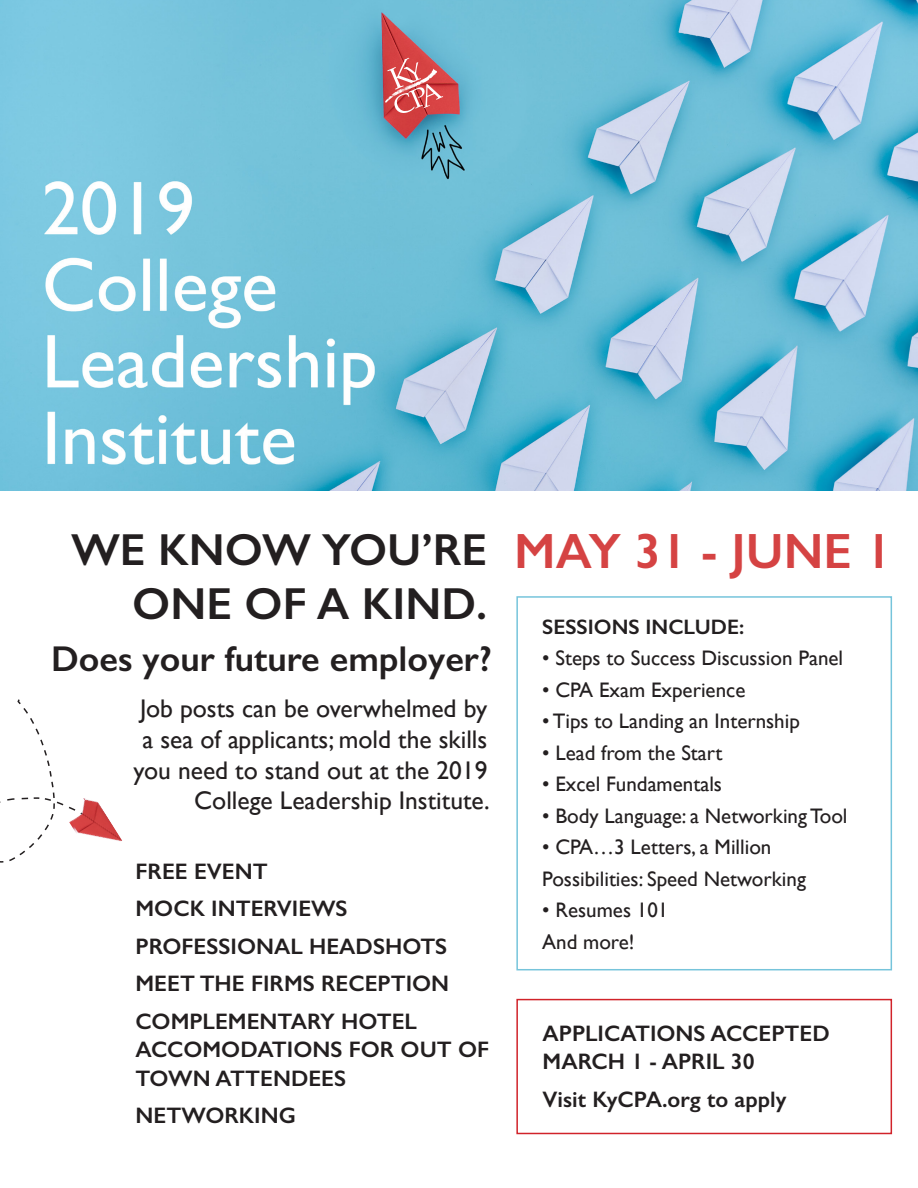
<style>
.page{position:relative;width:918px;height:1188px;background:#fff}
.page>*{position:absolute;margin:0;border:0;box-sizing:border-box;transform-origin:0 0}
.t1{font:600 49.8px "Gill Sans";color:#d54343}
.t2{font:600 45px/54px "Gill Sans";color:#231f20;text-align:right}
.t3{font:600 36px "Gill Sans";color:#231f20}
.t4{font:25.5px/30.6px "Gill Sans";color:#231f20;text-align:right}
.t5{font:600 22.5px/28.5px "Gill Sans";color:#231f20}
.t6{font:21px/31.5px "Gill Sans";color:#231f20}
.t7{font:600 21px "Gill Sans";color:#231f20}
</style>
<div class="page">
<div style="left:516px;top:999px;width:376px;height:135px;border:2px solid #d1232a"></div>
<div style="left:516px;top:596px;width:376px;height:374px;border:2px solid #76c4db"></div>
<svg style="left:0;top:699px;width:62px;height:164px"></svg>
<img style="left:62px;top:798px;width:60px;height:43px">
<img style="left:0;top:0;width:918px;height:490px">
<svg style="left:385px;top:58px;width:58px;height:55px;background:#d86768"></svg>
<p class="t2" style="left:71px;top:523px;width:418px">WE KNOW YOU’RE<br>ONE OF A KIND.</p>
<p class="t3" style="left:51px;top:637px;width:442px">Does your future employer?</p>
<p class="t4" style="left:133px;top:693px;width:358px">Job posts can be overwhelmed by a sea of applicants; mold the skills you need to stand out at the 2019<br>College Leadership Institute.</p>
<p class="t5" style="left:136px;top:857px;width:134px">FREE EVENT</p>
<p class="t5" style="left:136px;top:894px;width:213px">MOCK INTERVIEWS</p>
<p class="t5" style="left:136px;top:932px;width:313px">PROFESSIONAL HEADSHOTS</p>
<p class="t5" style="left:136px;top:969px;width:315px">MEET THE FIRMS RECEPTION</p>
<p class="t5" style="left:136px;top:1007px;width:355px">COMPLEMENTARY HOTEL<br>ACCOMODATIONS FOR OUT OF<br>TOWN ATTENDEES</p>
<p class="t5" style="left:136px;top:1101px;width:162px">NETWORKING</p>
<p class="t1" style="left:514px;top:521px;width:379px">MAY 31 - JUNE 1</p>
<p class="t7" style="left:542px;top:614px;width:204px">SESSIONS INCLUDE:</p>
<p class="t6" style="left:542px;top:642px;width:303px">• Steps to Success Discussion Panel</p>
<p class="t6" style="left:542px;top:674px;width:205px">• CPA Exam Experience</p>
<p class="t6" style="left:542px;top:705px;width:259px">• Tips to Landing an Internship</p>
<p class="t6" style="left:542px;top:737px;width:182px">• Lead from the Start</p>
<p class="t6" style="left:542px;top:768px;width:181px">• Excel Fundamentals</p>
<p class="t6" style="left:542px;top:800px;width:307px">• Body Language: a Networking Tool</p>
<p class="t6" style="left:542px;top:831px;width:265px">• CPA…3 Letters, a Million<br>Possibilities: Speed Networking</p>
<p class="t6" style="left:542px;top:894px;width:128px">• Resumes 101</p>
<p class="t6" style="left:542px;top:926px;width:94px">And more!</p>
<p class="t5" style="left:543px;top:1019px;width:289px">APPLICATIONS ACCEPTED</p>
<p class="t5" style="left:543px;top:1047px;width:214px">MARCH 1 - APRIL 30</p>
<p class="t5" style="left:543px;top:1085px;width:245px">Visit KyCPA.org to apply</p>
</div>
